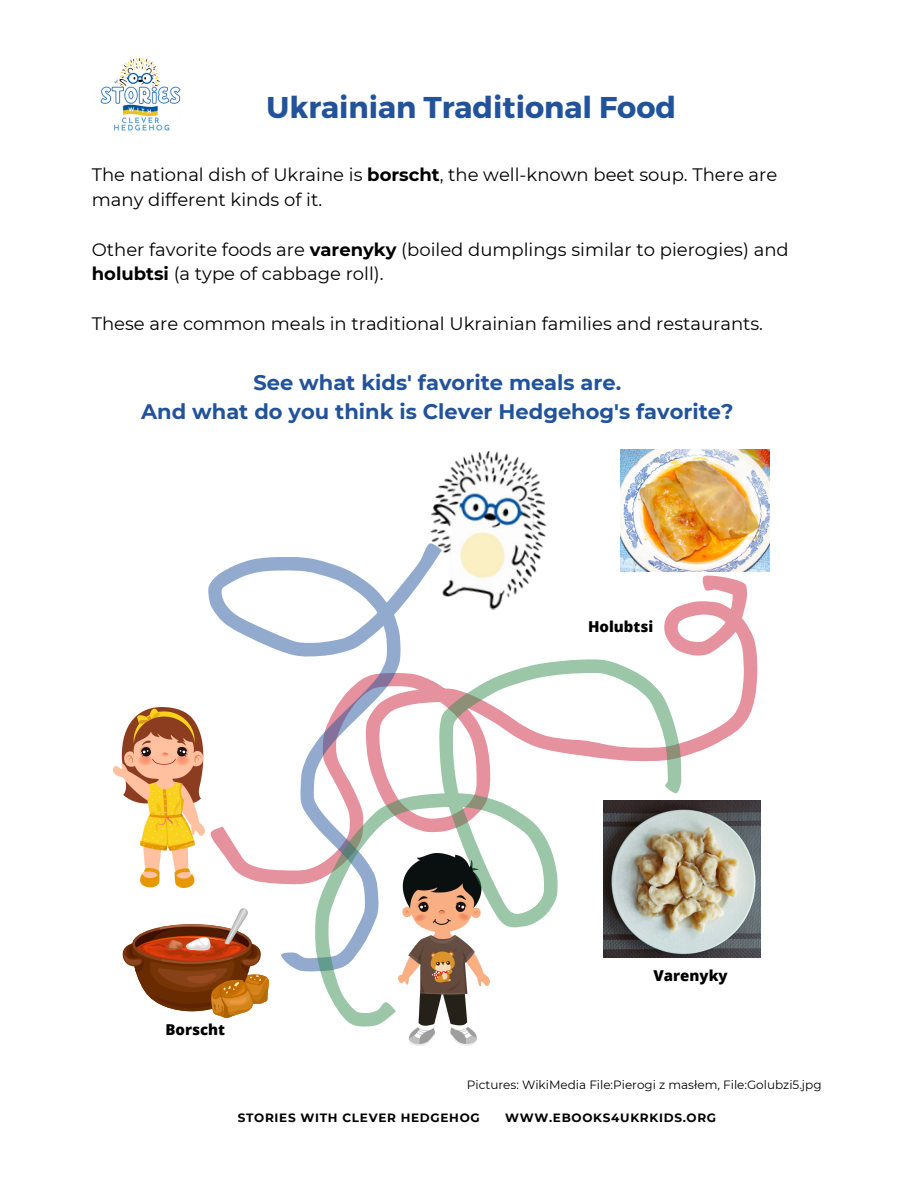
<style>
.page{position:relative;width:918px;height:1188px;background:#fff}
.page>*{position:absolute;margin:0;border:0;box-sizing:border-box;transform-origin:0 0}
.t1{font:700 30px "Montserrat";color:#22539a}
.t2{font:700 21px "Montserrat";color:#22539a}
.t3{font:18px/24.8px "Montserrat";color:#000}
.t4{font:800 15px "Open Sans";color:#000}
.t5{font:12px "Montserrat";color:#000}
.t6{font:700 12px "Montserrat";letter-spacing:.06em;color:#000}
.s1{font-weight:700}
</style>
<div class="page">
<img style="left:100px;top:57px;width:81px;height:74px">
<svg style="left:122px;top:924px;width:147px;height:94px"></svg>
<img style="left:682px;top:800px;width:79px;height:158px">
<img style="left:621px;top:450px;width:148px;height:121px">
<img style="left:113px;top:708px;width:91px;height:180px">
<svg style="left:664px;top:575px;width:93px;height:296px"></svg>
<img style="left:408px;top:1027px;width:69px;height:18px">
<svg style="left:208px;top:557px;width:211px;height:415px"></svg>
<svg style="left:315px;top:659px;width:367px;height:368px"></svg>
<img style="left:419px;top:451px;width:128px;height:159px">
<p class="t1" style="left:267px;top:87px;width:411px">Ukrainian Traditional Food</p>
<p class="t3" style="left:92px;top:163px;width:687px">The national dish of Ukraine is <span class="s1">borscht</span>, the well-known beet soup. There are many different kinds of it.</p>
<p class="t3" style="left:92px;top:237px;width:698px">Other favorite foods are <span class="s1">varenyky</span> (boiled dumplings similar to pierogies) and <span class="s1">holubtsi</span> (a type of cabbage roll).</p>
<p class="t3" style="left:92px;top:311px;width:673px">These are common meals in traditional Ukrainian families and restaurants.</p>
<p class="t2" style="left:253px;top:370px;width:370px">See what kids' favorite meals are.</p>
<p class="t2" style="left:141px;top:399px;width:594px">And what do you think is Clever Hedgehog's favorite?</p>
<p class="t4" style="left:588px;top:616px;width:67px">Holubtsi</p>
<p class="t4" style="left:165px;top:1019px;width:61px">Borscht</p>
<p class="t4" style="left:653px;top:965px;width:76px">Varenyky</p>
<p class="t5" style="left:467px;top:1077px;width:356px">Pictures: WikiMedia File:Pierogi z masłem, File:Golubzi5.jpg</p>
<p class="t6" style="left:238px;top:1110px;width:244px">STORIES WITH CLEVER HEDGEHOG</p>
<p class="t6" style="left:505px;top:1110px;width:213px">WWW.EBOOKS4UKRKIDS.ORG</p>
</div>
